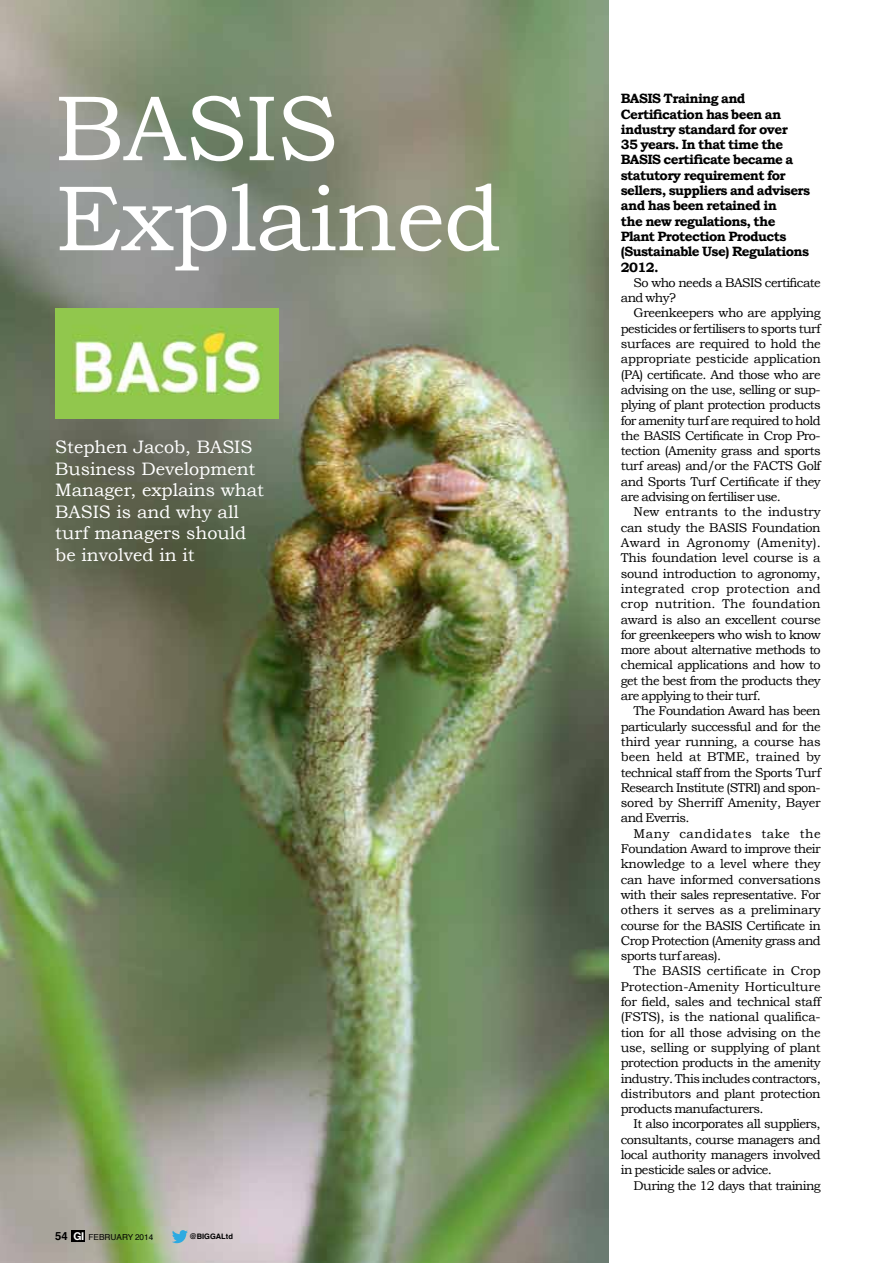
<style>
.page{position:relative;width:893px;height:1263px;background:#fff}
.page>*{position:absolute;margin:0;border:0;box-sizing:border-box;transform-origin:0 0}
.t1{font:93px/90px "Bookman Old Style";letter-spacing:-.01em;color:#fff}
.t2{font:18px/21.6px "Bookman Old Style";color:#fff}
.t3{font:700 13.5px/15.3px "Bookman Old Style";letter-spacing:-.045em;color:#000}
.t4{font:12.75px "Bookman Old Style";letter-spacing:-.04em;color:#000}
.t5{font:12.75px "Bookman Old Style";letter-spacing:-.02em;color:#000}
.t6{font:12.75px "Bookman Old Style";letter-spacing:-.015em;color:#000}
.t7{font:12.75px "Bookman Old Style";letter-spacing:-.005em;color:#000}
.t8{font:12.75px "Bookman Old Style";letter-spacing:.005em;color:#000}
.t9{font:12.75px "Bookman Old Style";color:#000}
.t10{font:12.75px "Bookman Old Style";letter-spacing:.01em;color:#000}
.t11{font:12.75px "Bookman Old Style";letter-spacing:-.01em;color:#000}
.t12{font:12.75px "Bookman Old Style";letter-spacing:.04em;color:#000}
.t13{font:8.25px "Helvetica";color:#000}
.t14{font:700 7.5px "Helvetica";color:#000}
.s1{font-weight:700;font-size:11.25px}
.s2{font-family:"Helvetica Neue";font-weight:700;font-size:10.8px;color:#fff}
</style>
<div class="page">
<img style="left:0;top:0;width:608px;height:1263px">
<div style="left:71px;top:1230px;width:14px;height:11px;background:#000"></div>
<svg style="left:172px;top:1230px;width:16px;height:13px"></svg>
<img style="left:55px;top:308px;width:223px;height:110px">
<p class="t1" style="left:55px;top:83px;width:448px">BASIS<br>Explained</p>
<p class="t3" style="left:621px;top:91px;width:191px">BASIS Training and<br>Certification has been an industry standard for over<br>35 years. In that time the<br>BASIS certificate became a statutory requirement for sellers, suppliers and advisers and has been retained in<br>the new regulations, the<br>Plant Protection Products (Sustainable Use) Regulations<br>2012.</p>
<p class="t4" style="left:634px;top:275px;width:189px">So who needs a BASIS certificate</p>
<p class="t4" style="left:621px;top:290px;width:57px">and why?</p>
<p class="t4" style="left:634px;top:306px;width:189px">Greenkeepers who are applying</p>
<p class="t4" style="left:621px;top:321px;width:201px">pesticides or fertilisers to sports turf</p>
<p class="t4" style="left:621px;top:336px;width:201px">surfaces are required to hold the</p>
<p class="t6" style="left:621px;top:352px;width:201px">appropriate pesticide application</p>
<p class="t4" style="left:621px;top:367px;width:201px">(PA) certificate. And those who are</p>
<p class="t4" style="left:621px;top:382px;width:201px">advising on the use, selling or sup-</p>
<p class="t4" style="left:621px;top:398px;width:201px">plying of plant protection products</p>
<p class="t4" style="left:621px;top:413px;width:201px">for amenity turf are required to hold</p>
<p class="t4" style="left:621px;top:428px;width:201px">the BASIS Certificate in Crop Pro-</p>
<p class="t4" style="left:621px;top:443px;width:201px">tection (Amenity grass and sports</p>
<p class="t4" style="left:621px;top:459px;width:201px">turf areas) and/or the FACTS Golf</p>
<p class="t4" style="left:621px;top:474px;width:201px">and Sports Turf Certificate if they</p>
<p class="t4" style="left:621px;top:489px;width:162px">are advising on fertiliser use.</p>
<p class="t9" style="left:634px;top:505px;width:189px">New entrants to the industry</p>
<p class="t4" style="left:621px;top:520px;width:201px">can study the BASIS Foundation</p>
<p class="t8" style="left:621px;top:535px;width:201px">Award in Agronomy (Amenity).</p>
<p class="t5" style="left:621px;top:551px;width:201px">This foundation level course is a</p>
<p class="t4" style="left:621px;top:566px;width:201px">sound introduction to agronomy,</p>
<p class="t10" style="left:621px;top:581px;width:201px">integrated crop protection and</p>
<p class="t8" style="left:621px;top:596px;width:201px">crop nutrition. The foundation</p>
<p class="t4" style="left:621px;top:612px;width:201px">award is also an excellent course</p>
<p class="t4" style="left:621px;top:627px;width:201px">for greenkeepers who wish to know</p>
<p class="t4" style="left:621px;top:642px;width:201px">more about alternative methods to</p>
<p class="t4" style="left:621px;top:658px;width:201px">chemical applications and how to</p>
<p class="t4" style="left:621px;top:673px;width:201px">get the best from the products they</p>
<p class="t4" style="left:621px;top:688px;width:141px">are applying to their turf.</p>
<p class="t4" style="left:634px;top:704px;width:189px">The Foundation Award has been</p>
<p class="t4" style="left:621px;top:719px;width:201px">particularly successful and for the</p>
<p class="t4" style="left:621px;top:734px;width:201px">third year running, a course has</p>
<p class="t9" style="left:621px;top:749px;width:201px">been held at BTME, trained by</p>
<p class="t4" style="left:621px;top:765px;width:201px">technical staff from the Sports Turf</p>
<p class="t4" style="left:621px;top:780px;width:201px">Research Institute (STRI) and spon-</p>
<p class="t5" style="left:621px;top:795px;width:201px">sored by Sherriff Amenity, Bayer</p>
<p class="t4" style="left:621px;top:811px;width:70px">and Everris.</p>
<p class="t12" style="left:634px;top:826px;width:189px">Many candidates take the</p>
<p class="t4" style="left:621px;top:841px;width:201px">Foundation Award to improve their</p>
<p class="t11" style="left:621px;top:857px;width:201px">knowledge to a level where they</p>
<p class="t4" style="left:621px;top:872px;width:201px">can have informed conversations</p>
<p class="t4" style="left:621px;top:887px;width:201px">with their sales representative. For</p>
<p class="t6" style="left:621px;top:902px;width:201px">others it serves as a preliminary</p>
<p class="t4" style="left:621px;top:918px;width:201px">course for the BASIS Certificate in</p>
<p class="t4" style="left:621px;top:933px;width:201px">Crop Protection (Amenity grass and</p>
<p class="t4" style="left:621px;top:948px;width:102px">sports turf areas).</p>
<p class="t7" style="left:634px;top:964px;width:189px">The BASIS certificate in Crop</p>
<p class="t7" style="left:621px;top:979px;width:201px">Protection-Amenity Horticulture</p>
<p class="t4" style="left:621px;top:994px;width:201px">for field, sales and technical staff</p>
<p class="t6" style="left:621px;top:1010px;width:201px">(FSTS), is the national qualifica-</p>
<p class="t5" style="left:621px;top:1025px;width:201px">tion for all those advising on the</p>
<p class="t4" style="left:621px;top:1040px;width:201px">use, selling or supplying of plant</p>
<p class="t4" style="left:621px;top:1055px;width:201px">protection products in the amenity</p>
<p class="t4" style="left:621px;top:1071px;width:201px">industry. This includes contractors,</p>
<p class="t5" style="left:621px;top:1086px;width:201px">distributors and plant protection</p>
<p class="t4" style="left:621px;top:1101px;width:144px">products manufacturers.</p>
<p class="t4" style="left:634px;top:1117px;width:189px">It also incorporates all suppliers,</p>
<p class="t4" style="left:621px;top:1132px;width:201px">consultants, course managers and</p>
<p class="t4" style="left:621px;top:1147px;width:201px">local authority managers involved</p>
<p class="t4" style="left:621px;top:1163px;width:153px">in pesticide sales or advice.</p>
<p class="t4" style="left:634px;top:1178px;width:189px">During the 12 days that training</p>
<p class="t2" style="left:55px;top:436px;width:210px">Stephen Jacob, BASIS<br>Business Development<br>Manager, explains what<br>BASIS is and why all turf managers should be involved in it</p>
<p class="t13" style="left:55px;top:1231px;width:100px"><span class="s1">54</span> <span class="s2">GI</span> FEBRUARY 2014</p>
<p class="t14" style="left:189px;top:1231px;width:45px">@BIGGALtd</p>
</div>
